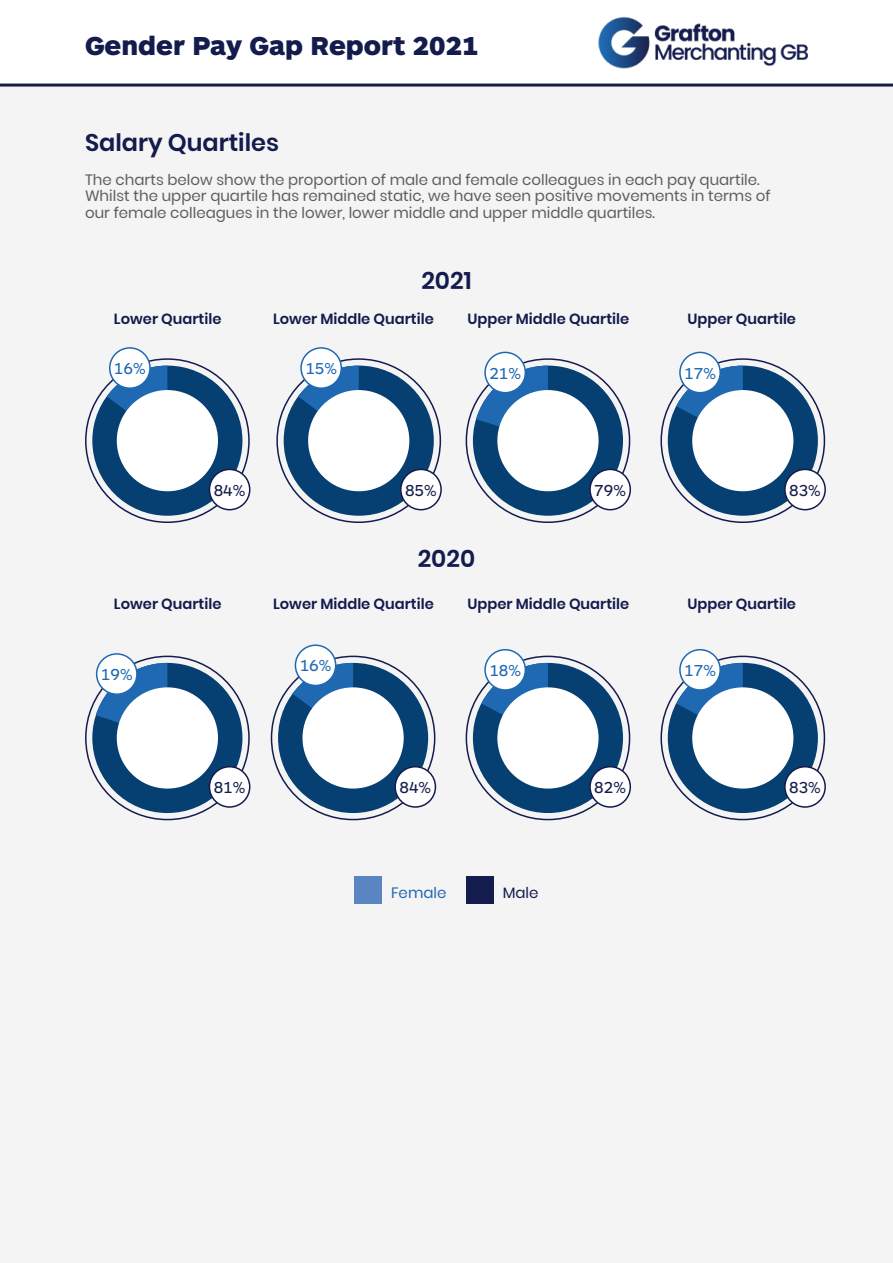
<style>
.page{position:relative;width:893px;height:1263px;background:#fff}
.page>*{position:absolute;margin:0;border:0;box-sizing:border-box;transform-origin:0 0}
.t1{font:900 27px "ARS Maquette Pro";color:#141b4d}
.t2{font:600 24px "Poppins";color:#141b4d}
.t3{font:16.5px "ARS Maquette Pro";color:#1f69b2}
.t4{font:16.5px "ARS Maquette Pro";color:#141b4d}
.t5{font:15px/16.8px "Poppins";color:#5f5e5e}
.t6{font:15px "Poppins";color:#1f69b2}
.t7{font:15px "Poppins";color:#141b4d}
.t8{font:600 14.7px "Poppins";color:#141b4d}
</style>
<div class="page">
<div style="left:0;top:85px;width:893px;height:1178px;background:#f4f4f4"></div>
<img style="left:598px;top:16px;width:210px;height:53px">
<hr style="left:0;top:84px;width:893px;height:3px;background:#141b4d">
<div style="left:354px;top:876px;width:28px;height:28px;background:#5b84c3"></div>
<div style="left:466px;top:876px;width:27px;height:28px;background:#141b4d"></div>
<div style="left:473px;top:366px;width:150px;height:150px;background:#063f71;border-radius:50%"></div>
<svg style="left:473px;top:366px;width:75px;height:70px"></svg>
<div style="left:497px;top:390px;width:102px;height:101px;background:#fff;border-radius:50%"></div>
<div style="left:485px;top:352px;width:40px;height:41px;background:#fff;border-radius:50%"></div>
<div style="left:484px;top:352px;width:42px;height:41px;border:2px solid #1f69b2;border-radius:50%"></div>
<div style="left:590px;top:469px;width:40px;height:41px;background:#fff;border-radius:50%"></div>
<div style="left:589px;top:469px;width:42px;height:41px;border:2px solid #141b4d;border-radius:50%"></div>
<div style="left:284px;top:366px;width:150px;height:150px;background:#063f71;border-radius:50%"></div>
<svg style="left:284px;top:366px;width:75px;height:68px"></svg>
<div style="left:308px;top:390px;width:101px;height:101px;background:#fff;border-radius:50%"></div>
<div style="left:301px;top:348px;width:40px;height:40px;background:#fff;border-radius:50%"></div>
<div style="left:300px;top:347px;width:42px;height:42px;border:2px solid #1f69b2;border-radius:50%"></div>
<div style="left:401px;top:469px;width:40px;height:41px;background:#fff;border-radius:50%"></div>
<div style="left:400px;top:469px;width:42px;height:41px;border:2px solid #141b4d;border-radius:50%"></div>
<div style="left:92px;top:366px;width:150px;height:150px;background:#063f71;border-radius:50%"></div>
<svg style="left:92px;top:366px;width:75px;height:76px"></svg>
<div style="left:117px;top:390px;width:101px;height:101px;background:#fff;border-radius:50%"></div>
<div style="left:110px;top:348px;width:40px;height:40px;background:#fff;border-radius:50%"></div>
<div style="left:109px;top:347px;width:42px;height:42px;border:2px solid #1f69b2;border-radius:50%"></div>
<div style="left:209px;top:469px;width:41px;height:41px;background:#fff;border-radius:50%"></div>
<div style="left:209px;top:469px;width:41px;height:41px;border:2px solid #141b4d;border-radius:50%"></div>
<div style="left:92px;top:663px;width:150px;height:150px;background:#063f71;border-radius:50%"></div>
<svg style="left:92px;top:663px;width:75px;height:76px"></svg>
<div style="left:117px;top:687px;width:101px;height:101px;background:#fff;border-radius:50%"></div>
<div style="left:97px;top:654px;width:40px;height:40px;background:#fff;border-radius:50%"></div>
<div style="left:96px;top:653px;width:42px;height:42px;border:2px solid #1f69b2;border-radius:50%"></div>
<div style="left:209px;top:767px;width:41px;height:40px;background:#fff;border-radius:50%"></div>
<div style="left:209px;top:766px;width:41px;height:42px;border:2px solid #141b4d;border-radius:50%"></div>
<div style="left:473px;top:663px;width:150px;height:150px;background:#063f71;border-radius:50%"></div>
<svg style="left:473px;top:663px;width:75px;height:70px"></svg>
<div style="left:497px;top:687px;width:102px;height:101px;background:#fff;border-radius:50%"></div>
<div style="left:485px;top:650px;width:40px;height:40px;background:#fff;border-radius:50%"></div>
<div style="left:484px;top:649px;width:42px;height:42px;border:2px solid #1f69b2;border-radius:50%"></div>
<div style="left:590px;top:767px;width:40px;height:40px;background:#fff;border-radius:50%"></div>
<div style="left:589px;top:766px;width:42px;height:42px;border:2px solid #141b4d;border-radius:50%"></div>
<div style="left:668px;top:663px;width:150px;height:150px;background:#063f71;border-radius:50%"></div>
<svg style="left:668px;top:663px;width:75px;height:69px"></svg>
<div style="left:692px;top:687px;width:101px;height:101px;background:#fff;border-radius:50%"></div>
<div style="left:680px;top:650px;width:40px;height:40px;background:#fff;border-radius:50%"></div>
<div style="left:679px;top:649px;width:42px;height:42px;border:2px solid #1f69b2;border-radius:50%"></div>
<div style="left:785px;top:767px;width:40px;height:40px;background:#fff;border-radius:50%"></div>
<div style="left:784px;top:766px;width:42px;height:42px;border:2px solid #141b4d;border-radius:50%"></div>
<div style="left:668px;top:366px;width:150px;height:150px;background:#063f71;border-radius:50%"></div>
<svg style="left:668px;top:366px;width:75px;height:69px"></svg>
<div style="left:692px;top:390px;width:101px;height:101px;background:#fff;border-radius:50%"></div>
<div style="left:680px;top:352px;width:40px;height:41px;background:#fff;border-radius:50%"></div>
<div style="left:679px;top:352px;width:42px;height:41px;border:2px solid #1f69b2;border-radius:50%"></div>
<div style="left:785px;top:469px;width:40px;height:41px;background:#fff;border-radius:50%"></div>
<div style="left:784px;top:469px;width:42px;height:41px;border:2px solid #141b4d;border-radius:50%"></div>
<div style="left:278px;top:663px;width:150px;height:150px;background:#063f71;border-radius:50%"></div>
<svg style="left:278px;top:663px;width:75px;height:74px"></svg>
<div style="left:302px;top:687px;width:102px;height:101px;background:#fff;border-radius:50%"></div>
<div style="left:295px;top:645px;width:41px;height:40px;background:#fff;border-radius:50%"></div>
<div style="left:295px;top:644px;width:41px;height:42px;border:2px solid #1f69b2;border-radius:50%"></div>
<div style="left:395px;top:767px;width:40px;height:40px;background:#fff;border-radius:50%"></div>
<div style="left:394px;top:766px;width:42px;height:42px;border:2px solid #141b4d;border-radius:50%"></div>
<h1 class="t1" style="left:85px;top:28px;width:395px">Gender Pay Gap Report 2021</h1>
<h2 class="t2" style="left:85px;top:129px;width:196px">Salary Quartiles</h2>
<p class="t5" style="left:85px;top:171px;width:687px">The charts below show the proportion of male and female colleagues in each pay quartile.<br>Whilst the upper quartile has remained static, we have seen positive movements in terms of our female colleagues in the lower, lower middle and upper middle quartiles.</p>
<h2 class="t2" style="left:421px;top:267px;width:52px">2021</h2>
<p class="t8" style="left:114px;top:310px;width:109px">Lower Quartile</p>
<p class="t8" style="left:273px;top:310px;width:162px">Lower Middle Quartile</p>
<p class="t8" style="left:467px;top:310px;width:163px">Upper Middle Quartile</p>
<p class="t8" style="left:687px;top:310px;width:110px">Upper Quartile</p>
<p class="t3" style="left:489px;top:362px;width:33px">21%</p>
<p class="t3" style="left:114px;top:358px;width:33px">16%</p>
<p class="t3" style="left:305px;top:358px;width:33px">15%</p>
<p class="t3" style="left:684px;top:362px;width:33px">17%</p>
<p class="t4" style="left:214px;top:479px;width:33px">84%</p>
<p class="t4" style="left:405px;top:479px;width:33px">85%</p>
<h2 class="t2" style="left:418px;top:545px;width:59px">2020</h2>
<p class="t4" style="left:594px;top:479px;width:33px">79%</p>
<p class="t4" style="left:789px;top:479px;width:33px">83%</p>
<p class="t8" style="left:114px;top:595px;width:109px">Lower Quartile</p>
<p class="t8" style="left:273px;top:595px;width:162px">Lower Middle Quartile</p>
<p class="t8" style="left:467px;top:595px;width:163px">Upper Middle Quartile</p>
<p class="t8" style="left:687px;top:595px;width:110px">Upper Quartile</p>
<p class="t3" style="left:101px;top:664px;width:33px">19%</p>
<p class="t4" style="left:214px;top:776px;width:33px">81%</p>
<p class="t3" style="left:300px;top:655px;width:33px">16%</p>
<p class="t4" style="left:399px;top:776px;width:33px">84%</p>
<p class="t3" style="left:489px;top:659px;width:33px">18%</p>
<p class="t6" style="left:391px;top:884px;width:57px">Female</p>
<p class="t7" style="left:503px;top:884px;width:37px">Male</p>
<p class="t4" style="left:594px;top:776px;width:33px">82%</p>
<p class="t3" style="left:684px;top:659px;width:33px">17%</p>
<p class="t4" style="left:789px;top:776px;width:33px">83%</p>
</div>
